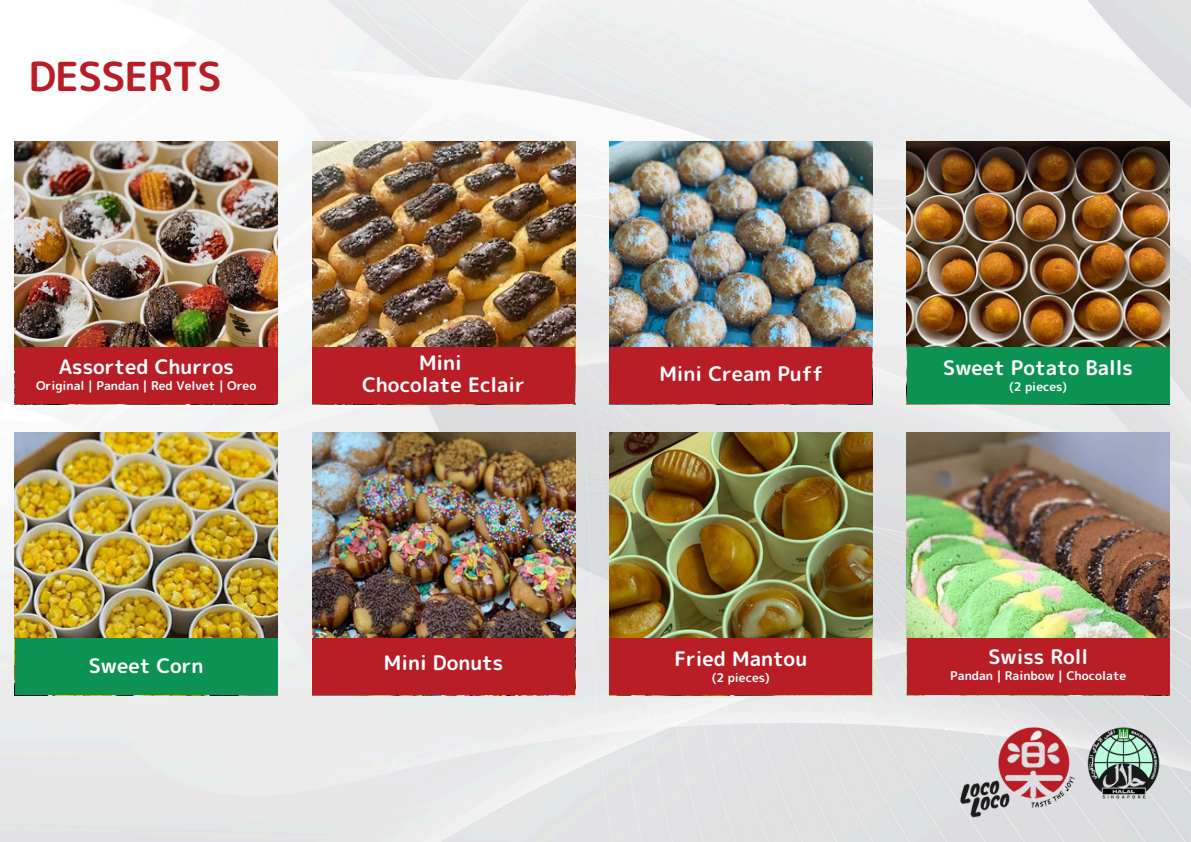
<style>
.page{position:relative;width:1191px;height:842px;background:#fff}
.page>*{position:absolute;margin:0;border:0;box-sizing:border-box;transform-origin:0 0}
.t1{font:40px "rounded mplus 1 p bold";letter-spacing:-.025em;color:#b91e26}
.t2{font:20px/22.4px "rounded mplus 1 p bold";color:#fff;text-align:center}
.t3{font:12px "rounded mplus 1 p bold";color:#fff}
</style>
<div class="page">
<img style="left:0;top:0;width:1191px;height:841px">
<img style="left:1090px;top:718px;width:80px;height:87px">
<img style="left:953px;top:705px;width:137px;height:136px">
<img style="left:15px;top:141px;width:263px;height:263px">
<div style="left:15px;top:347px;width:262px;height:57px;background:#b91e26"></div>
<img style="left:312px;top:141px;width:263px;height:206px">
<div style="left:312px;top:347px;width:263px;height:57px;background:#b91e26"></div>
<img style="left:610px;top:141px;width:262px;height:206px">
<div style="left:610px;top:347px;width:262px;height:57px;background:#b91e26"></div>
<img style="left:907px;top:141px;width:263px;height:263px">
<div style="left:907px;top:347px;width:262px;height:57px;background:#0c9352"></div>
<img style="left:15px;top:432px;width:263px;height:263px">
<div style="left:15px;top:638px;width:262px;height:57px;background:#0c9352"></div>
<img style="left:312px;top:432px;width:263px;height:206px">
<div style="left:312px;top:638px;width:263px;height:57px;background:#b91e26"></div>
<img style="left:610px;top:432px;width:262px;height:206px">
<div style="left:610px;top:638px;width:262px;height:57px;background:#b91e26"></div>
<img style="left:907px;top:432px;width:262px;height:206px">
<div style="left:907px;top:638px;width:262px;height:57px;background:#b91e26"></div>
<h2 class="t1" style="left:28px;top:48px;width:195px">DESSERTS</h2>
<p class="t2" style="left:59px;top:355px;width:177px">Assorted Churros</p>
<h2 class="t3" style="left:36px;top:377px;width:222px">Original | Pandan | Red Velvet | Oreo</h2>
<p class="t2" style="left:362px;top:351px;width:164px">Mini<br>Chocolate Eclair</p>
<h2 class="t2" style="left:659px;top:362px;width:165px">Mini Cream Puff</h2>
<p class="t2" style="left:943px;top:357px;width:191px">Sweet Potato Balls</p>
<p class="t3" style="left:1009px;top:378px;width:60px">(2 pieces)</p>
<p class="t2" style="left:89px;top:654px;width:116px">Sweet Corn</p>
<h2 class="t2" style="left:384px;top:650px;width:121px">Mini Donuts</h2>
<h2 class="t2" style="left:675px;top:647px;width:134px">Fried Mantou</h2>
<h2 class="t3" style="left:712px;top:669px;width:60px">(2 pieces)</h2>
<p class="t2" style="left:988px;top:645px;width:101px">Swiss Roll</p>
<p class="t3" style="left:950px;top:667px;width:177px">Pandan | Rainbow | Chocolate</p>
</div>
